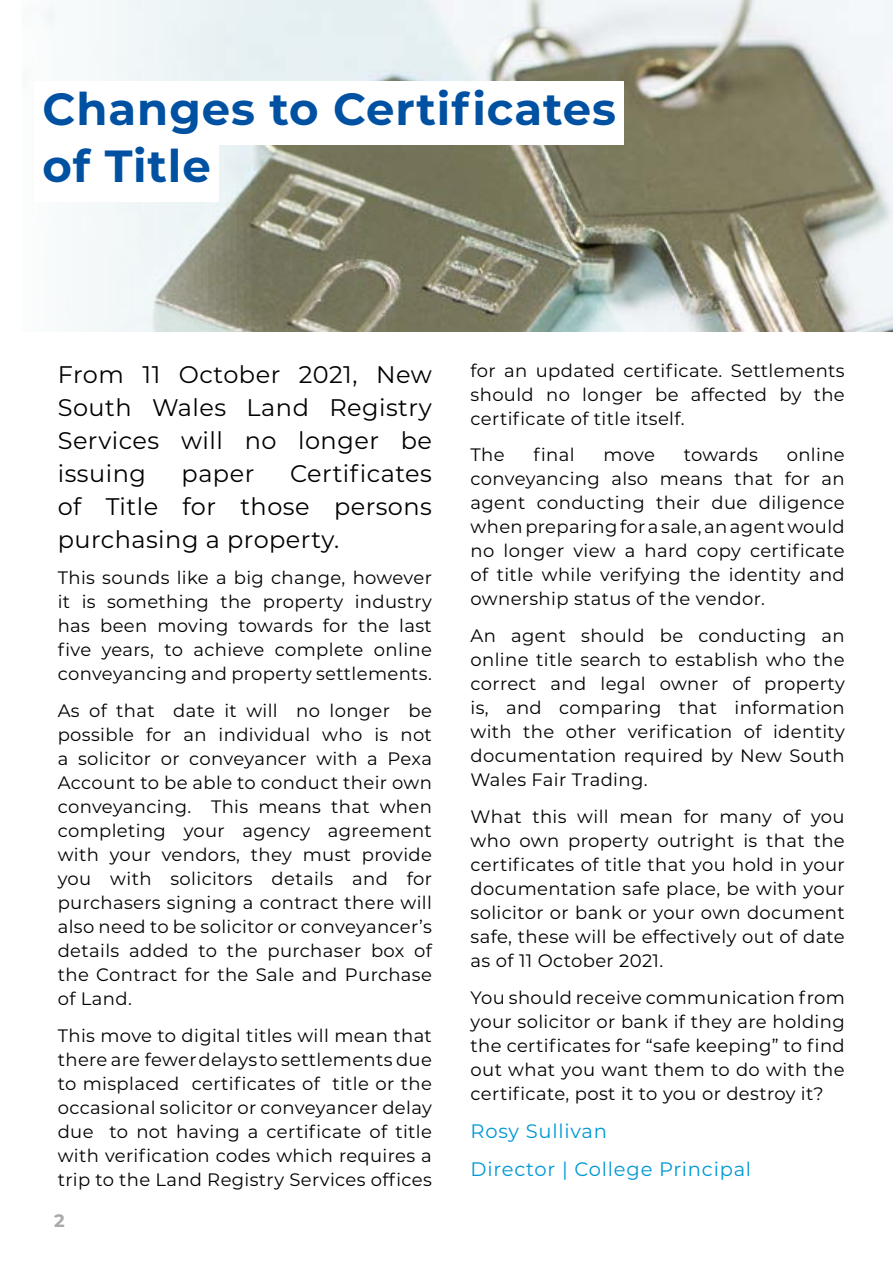
<style>
.page{position:relative;width:893px;height:1263px;background:#fff}
.page>*{position:absolute;margin:0;border:0;box-sizing:border-box;transform-origin:0 0}
.t1{font:700 45px/57px "Montserrat";letter-spacing:.02em;color:#0051a1}
.t2{font:24px/33px "Montserrat";letter-spacing:.02em;color:#000;text-align:justify}
.t3{font:19.5px/38.2px "Montserrat";letter-spacing:.04em;color:#0098d6}
.t4{font:18px/24px "Montserrat";letter-spacing:.02em;color:#000;text-align:justify}
.t5{font:700 18px "Montserrat";color:#a7a9ac}
</style>
<div class="page">
<img style="left:47px;top:0;width:845px;height:332px">
<div style="left:34px;top:82px;width:590px;height:63px;background:#fff"></div>
<div style="left:34px;top:139px;width:184px;height:63px;background:#fff"></div>
<h1 class="t1" style="left:43px;top:78px;width:575px">Changes to Certificates of Title</h1>
<h2 class="t2" style="left:58px;top:357px;width:376px">From 11 October 2021, New South Wales Land Registry Services will no longer be issuing</h2>
<h2 class="t2" style="left:58px;top:456px;width:376px;text-indent:232px">Certificates of Title for those persons purchasing a property.</h2>
<p class="t4" style="left:58px;top:565px;width:376px">This sounds like a big change, however it is something the property industry has been moving towards for the last five years, to achieve complete online conveyancing and property settlements.</p>
<p class="t4" style="left:58px;top:698px;width:376px">As of that date it will no longer be possible for an individual who is not a solicitor or conveyancer with a Pexa Account to be able to conduct their own conveyancing. This means that when completing your agency agreement with your vendors, they must provide you with solicitors details and for purchasers signing a contract there will also need to be solicitor or conveyancer’s details added to the purchaser box of the Contract for the Sale and Purchase of Land.</p>
<p class="t4" style="left:58px;top:1023px;width:376px">This move to digital titles will mean that there are fewer delays to settlements due to misplaced certificates of title or the occasional solicitor or conveyancer delay due to not having a certificate of title with verification codes which requires a trip to the Land Registry Services offices</p>
<h2 class="t2" style="left:182px;top:456px;width:74px">paper</h2>
<p class="t5" style="left:54px;top:1208px;width:12px">2</p>
<p class="t4" style="left:471px;top:358px;width:376px">for an updated certificate. Settlements should no longer be affected by the certificate of title itself.</p>
<p class="t4" style="left:471px;top:442px;width:36px">The</p>
<p class="t4" style="left:533px;top:442px;width:43px">final</p>
<p class="t4" style="left:603px;top:442px;width:53px">move</p>
<p class="t4" style="left:684px;top:442px;width:76px">towards</p>
<p class="t4" style="left:471px;top:442px;width:376px;text-indent:316px">online conveyancing also means that for an agent conducting their due diligence when preparing for a sale, an agent would no longer view a hard copy certificate of title while verifying the identity and ownership status of the vendor.</p>
<p class="t4" style="left:471px;top:623px;width:376px">An agent should be conducting an online title search to establish who the correct and legal owner of property is, and comparing that information with the other verification of identity documentation required by New South Wales Fair Trading.</p>
<p class="t4" style="left:471px;top:804px;width:376px">What this will mean for many of you who own property outright is that the certificates of title that you hold in your documentation safe place, be with your solicitor or bank or your own document safe, these will be effectively out of date as of 11 October 2021.</p>
<p class="t4" style="left:471px;top:984px;width:376px">You should receive communication from your solicitor or bank if they are holding the certificates for “safe keeping” to find out what you want them to do with the certificate, post it to you or destroy it?</p>
<p class="t3" style="left:471px;top:1111px;width:282px">Rosy Sullivan<br>Director | College Principal</p>
</div>
